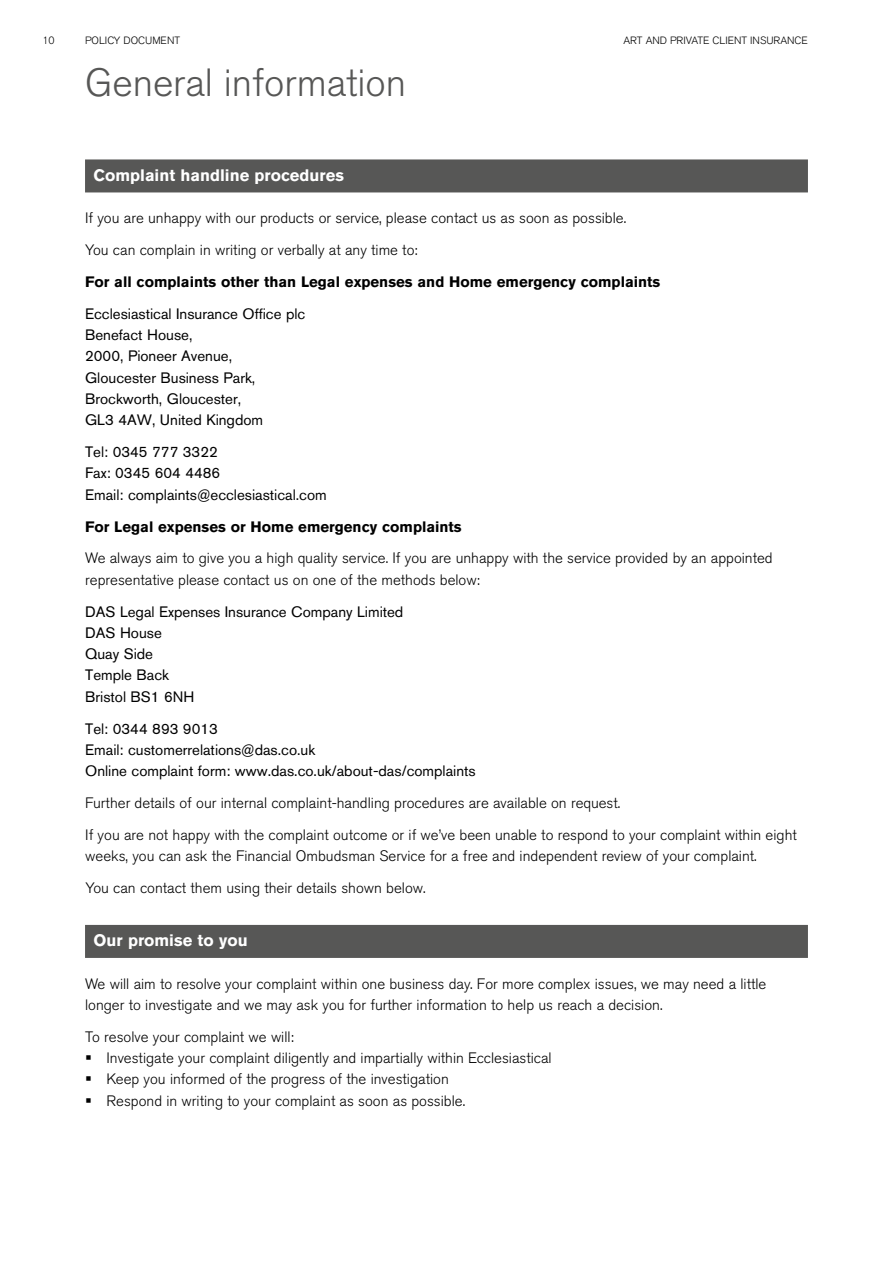
<style>
.page{position:relative;width:893px;height:1263px;background:#fff}
.page>*{position:absolute;margin:0;border:0;box-sizing:border-box;transform-origin:0 0}
.t1{font:300 39px "Akzidenz Grotesk BQ";color:#575756}
.t2{font:700 16.5px "Akzidenz Grotesk BQ";color:#fff}
.t3{font:300 15px/32px "Akzidenz Grotesk BQ";color:#000}
.t4{font:15px/21.3px "Akzidenz Grotesk BQ";color:#000}
.t5{font:700 15px "Akzidenz Grotesk BQ";color:#000}
.t6{font:300 10.5px "Akzidenz Grotesk BQ";color:#000}
</style>
<div class="page">
<div style="left:85px;top:159px;width:723px;height:33px;background:#575756"></div>
<div style="left:85px;top:925px;width:723px;height:33px;background:#575756"></div>
<p class="t6" style="left:43px;top:34px;width:14px">10</p>
<p class="t6" style="left:85px;top:34px;width:97px">POLICY DOCUMENT</p>
<p class="t6" style="left:623px;top:34px;width:186px">ART AND PRIVATE CLIENT INSURANCE</p>
<h1 class="t1" style="left:85px;top:60px;width:322px">General information</h1>
<p class="t2" style="left:94px;top:165px;width:252px">Complaint handline procedures</p>
<p class="t3" style="left:85px;top:202px;width:543px">If you are unhappy with our products or service, please contact us as soon as possible.<br>You can complain in writing or verbally at any time to:</p>
<p class="t5" style="left:85px;top:273px;width:577px">For all complaints other than Legal expenses and Home emergency complaints</p>
<p class="t4" style="left:85px;top:303px;width:222px">Ecclesiastical Insurance Office plc<br>Benefact House,<br>2000, Pioneer Avenue,<br>Gloucester Business Park,<br>Brockworth, Gloucester,<br>GL3 4AW, United Kingdom</p>
<p class="t4" style="left:85px;top:441px;width:243px">Tel: 0345 777 3322<br>Fax: 0345 604 4486<br>Email: complaints@ecclesiastical.com</p>
<p class="t5" style="left:85px;top:518px;width:378px">For Legal expenses or Home emergency complaints</p>
<p class="t3" style="left:85px;top:548px;width:689px;line-height:21.3px">We always aim to give you a high quality service. If you are unhappy with the service provided by an appointed representative please contact us on one of the methods below:</p>
<p class="t4" style="left:85px;top:601px;width:320px">DAS Legal Expenses Insurance Company Limited<br>DAS House<br>Quay Side<br>Temple Back<br>Bristol BS1 6NH</p>
<p class="t4" style="left:85px;top:717px;width:392px">Tel: 0344 893 9013<br>Email: customerrelations@das.co.uk<br>Online complaint form: www.das.co.uk/about-das/complaints</p>
<p class="t3" style="left:85px;top:787px;width:713px">Further details of our internal complaint-handling procedures are available on request.<br>If you are not happy with the complaint outcome or if we’ve been unable to respond to your complaint within eight</p>
<p class="t3" style="left:85px;top:840px;width:673px">weeks, you can ask the Financial Ombudsman Service for a free and independent review of your complaint.<br>You can contact them using their details shown below.</p>
<p class="t2" style="left:94px;top:931px;width:156px">Our promise to you</p>
<p class="t3" style="left:85px;top:973px;width:683px;line-height:21.3px">We will aim to resolve your complaint within one business day. For more complex issues, we may need a little longer to investigate and we may ask you for further information to help us reach a decision.</p>
<p class="t3" style="left:85px;top:1021px;width:210px">To resolve your complaint we will:</p>
<p class="t3" style="left:85px;top:1042px;width:468px">▪ Investigate your complaint diligently and impartially within Ecclesiastical</p>
<p class="t3" style="left:85px;top:1063px;width:365px">▪ Keep you informed of the progress of the investigation</p>
<p class="t3" style="left:85px;top:1085px;width:381px">▪ Respond in writing to your complaint as soon as possible.</p>
</div>
